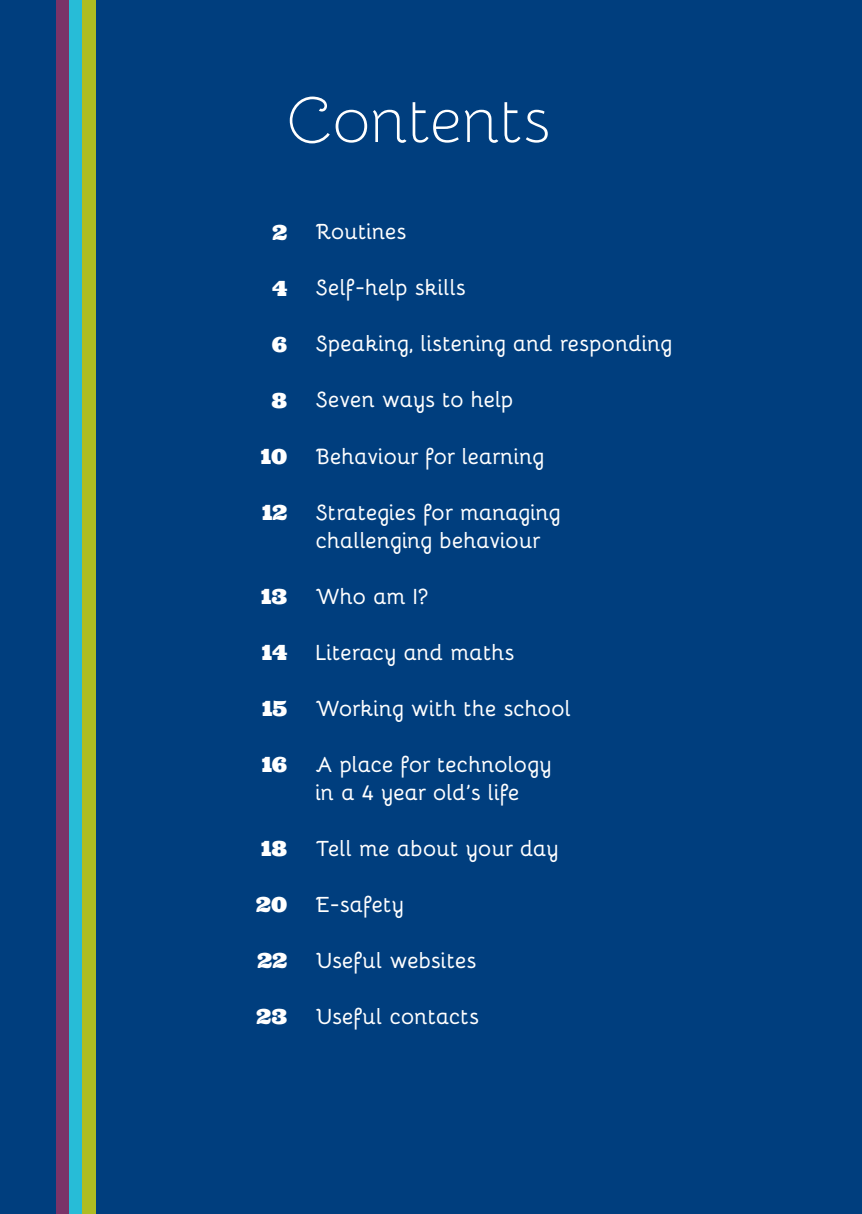
<style>
.page{position:relative;width:862px;height:1214px;background:#fff}
.page>*{position:absolute;margin:0;border:0;box-sizing:border-box;transform-origin:0 0}
.t1{font:300 64px "Bellota";letter-spacing:-.01em;color:#fff}
.t2{font:700 22px/28px "Bellota";letter-spacing:-.01em;color:#fff}
.t3{font:21px "Ultra";color:#fff}
</style>
<div class="page">
<div style="left:0;top:0;width:862px;height:1213px;background:#003e7e"></div>
<div style="left:57px;top:0;width:13px;height:1213px;background:#7a3368"></div>
<div style="left:70px;top:0;width:13px;height:1213px;background:#27bcd7"></div>
<div style="left:82px;top:0;width:13px;height:1213px;background:#afbc22"></div>
<h1 class="t1" style="left:287px;top:70px;width:266px">Contents</h1>
<p class="t3" style="left:272px;top:218px;width:16px">2</p>
<p class="t3" style="left:272px;top:274px;width:17px">4</p>
<p class="t3" style="left:272px;top:330px;width:17px">6</p>
<p class="t3" style="left:272px;top:386px;width:17px">8</p>
<p class="t3" style="left:261px;top:442px;width:28px">10</p>
<p class="t3" style="left:262px;top:498px;width:27px">12</p>
<p class="t3" style="left:261px;top:582px;width:28px">13</p>
<p class="t3" style="left:262px;top:638px;width:27px">14</p>
<p class="t3" style="left:262px;top:694px;width:27px">15</p>
<p class="t3" style="left:262px;top:750px;width:27px">16</p>
<p class="t3" style="left:261px;top:834px;width:28px">18</p>
<p class="t3" style="left:256px;top:890px;width:33px">20</p>
<p class="t3" style="left:257px;top:946px;width:31px">22</p>
<p class="t3" style="left:257px;top:1002px;width:32px">23</p>
<p class="t2" style="left:316px;top:216px;width:93px">Routines</p>
<p class="t2" style="left:316px;top:272px;width:152px">Self-help skills</p>
<p class="t2" style="left:316px;top:328px;width:358px">Speaking, listening and responding</p>
<p class="t2" style="left:316px;top:384px;width:200px">Seven ways to help</p>
<p class="t2" style="left:316px;top:440px;width:230px">Behaviour for learning</p>
<p class="t2" style="left:316px;top:496px;width:247px">Strategies for managing challenging behaviour</p>
<p class="t2" style="left:316px;top:580px;width:115px">Who am I?</p>
<p class="t2" style="left:316px;top:636px;width:201px">Literacy and maths</p>
<p class="t2" style="left:316px;top:692px;width:257px">Working with the school</p>
<p class="t2" style="left:316px;top:748px;width:238px">A place for technology in a 4 year old’s life</p>
<p class="t2" style="left:316px;top:832px;width:245px">Tell me about your day</p>
<p class="t2" style="left:316px;top:888px;width:90px">E-safety</p>
<p class="t2" style="left:316px;top:944px;width:163px">Useful websites</p>
<p class="t2" style="left:316px;top:1000px;width:165px">Useful contacts</p>
</div>
